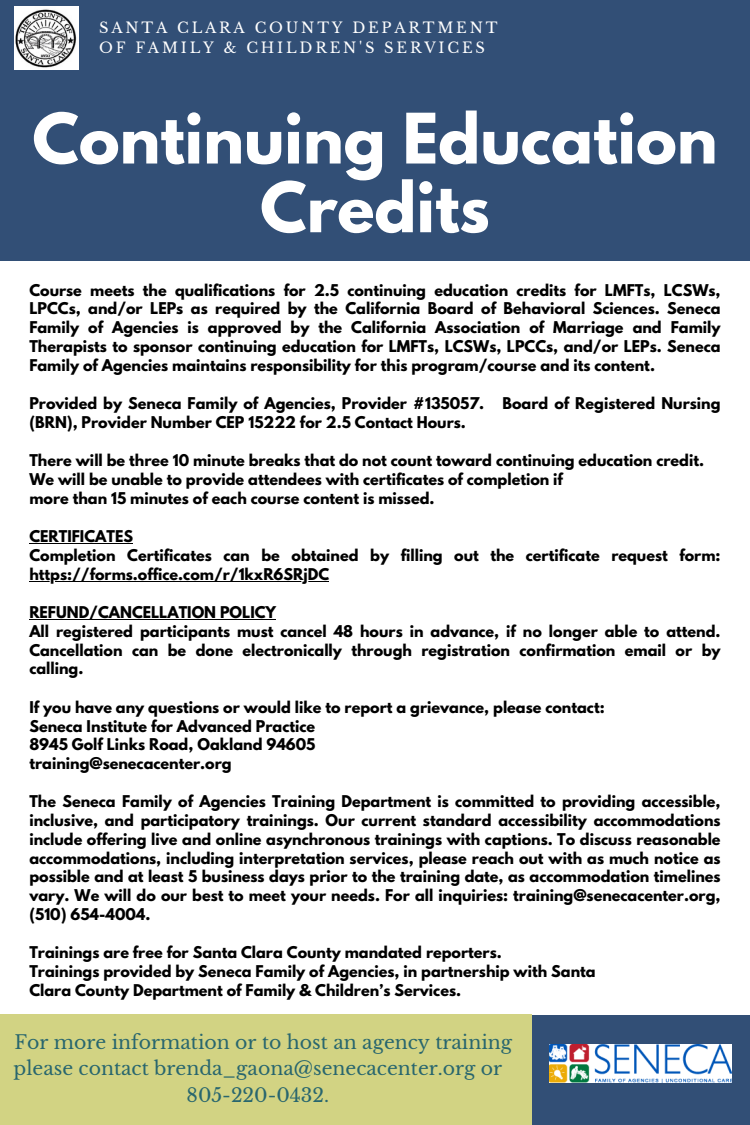
<style>
.page{position:relative;width:750px;height:1125px;background:#324f76}
.page>*{position:absolute;margin:0;border:0;box-sizing:border-box;transform-origin:0 0}
.t1{font:700 61.62px/68.8px "League Spartan";color:#fff;text-align:center}
.t2{font:18.88px/26.2px "Libre Baskerville";color:#28666e;text-align:center}
.t3{font:14.62px/19.8px "Libre Baskerville";letter-spacing:.19em;color:#fff}
.t4{font:700 14.38px/18.8px "League Spartan";color:#000;text-align:justify}
</style>
<div class="page">
<div style="left:0;top:261px;width:750px;height:753px;background:#fff"></div>
<div style="left:0;top:1014px;width:532px;height:111px;background:#d2d383"></div>
<img style="left:14px;top:7px;width:65px;height:62px">
<hr style="left:29px;top:543px;width:104px;height:1px;background:#000">
<hr style="left:29px;top:581px;width:300px;height:1px;background:#000">
<hr style="left:29px;top:619px;width:247px;height:1px;background:#000">
<img style="left:549px;top:1044px;width:182px;height:38px">
<p class="t3" style="left:99px;top:18px;width:400px">SANTA CLARA COUNTY DEPARTMENT<br>OF FAMILY &amp; CHILDREN'S SERVICES</p>
<h1 class="t1" style="left:32px;top:112px;width:687px">Continuing Education<br>Credits</h1>
<p class="t4" style="left:29px;top:282px;width:693px">Course meets the qualifications for 2.5 continuing education credits for LMFTs, LCSWs, LPCCs, and/or LEPs as required by the California Board of Behavioral Sciences. Seneca Family of Agencies is approved by the California Association of Marriage and Family Therapists to sponsor continuing education for LMFTs, LCSWs, LPCCs, and/or LEPs. Seneca Family of Agencies maintains responsibility for this program/course and its content.</p>
<p class="t4" style="left:29px;top:396px;width:456px">Provided by Seneca Family of Agencies, Provider #135057.</p>
<p class="t4" style="left:502px;top:396px;width:220px">Board of Registered Nursing</p>
<p class="t4" style="left:29px;top:414px;width:438px">(BRN), Provider Number CEP 15222 for 2.5 Contact Hours.</p>
<p class="t4" style="left:29px;top:453px;width:676px">There will be three 10 minute breaks that do not count toward continuing education credit.</p>
<p class="t4" style="left:29px;top:472px;width:535px">We will be unable to provide attendees with certificates of completion if</p>
<p class="t4" style="left:29px;top:490px;width:407px">more than 15 minutes of each course content is missed.</p>
<p class="t4" style="left:29px;top:529px;width:105px">CERTIFICATES</p>
<p class="t4" style="left:29px;top:548px;width:693px">Completion Certificates can be obtained by filling out the certificate request form:</p>
<p class="t4" style="left:29px;top:566px;width:301px">https://forms.office.com/r/1kxR6SRjDC</p>
<p class="t4" style="left:29px;top:605px;width:248px">REFUND/CANCELLATION POLICY</p>
<p class="t4" style="left:29px;top:624px;width:693px">All registered participants must cancel 48 hours in advance, if no longer able to attend.<br>Cancellation can be done electronically through registration confirmation email or by calling.</p>
<p class="t4" style="left:29px;top:699px;width:577px">If you have any questions or would like to report a grievance, please contact:</p>
<p class="t4" style="left:29px;top:718px;width:287px">Seneca Institute for Advanced Practice</p>
<p class="t4" style="left:29px;top:737px;width:288px">8945 Golf Links Road, Oakland 94605</p>
<p class="t4" style="left:29px;top:756px;width:204px">training@senecacenter.org</p>
<p class="t4" style="left:29px;top:794px;width:693px">The Seneca Family of Agencies Training Department is committed to providing accessible, inclusive, and participatory trainings. Our current standard accessibility accommodations include offering live and online asynchronous trainings with captions. To discuss reasonable accommodations, including interpretation services, please reach out with as much notice as possible and at least 5 business days prior to the training date, as accommodation timelines vary. We will do our best to meet your needs. For all inquiries: training@senecacenter.org, (510) 654-4004.</p>
<p class="t4" style="left:29px;top:945px;width:474px">Trainings are free for Santa Clara County mandated reporters.</p>
<p class="t4" style="left:29px;top:964px;width:568px">Trainings provided by Seneca Family of Agencies, in partnership with Santa</p>
<p class="t4" style="left:29px;top:983px;width:433px">Clara County Department of Family &amp; Children’s Services.</p>
<h3 class="t2" style="left:14px;top:1029px;width:500px">For more information or to host an agency training please contact brenda_gaona@senecacenter.org or<br>805-220-0432.</h3>
</div>
